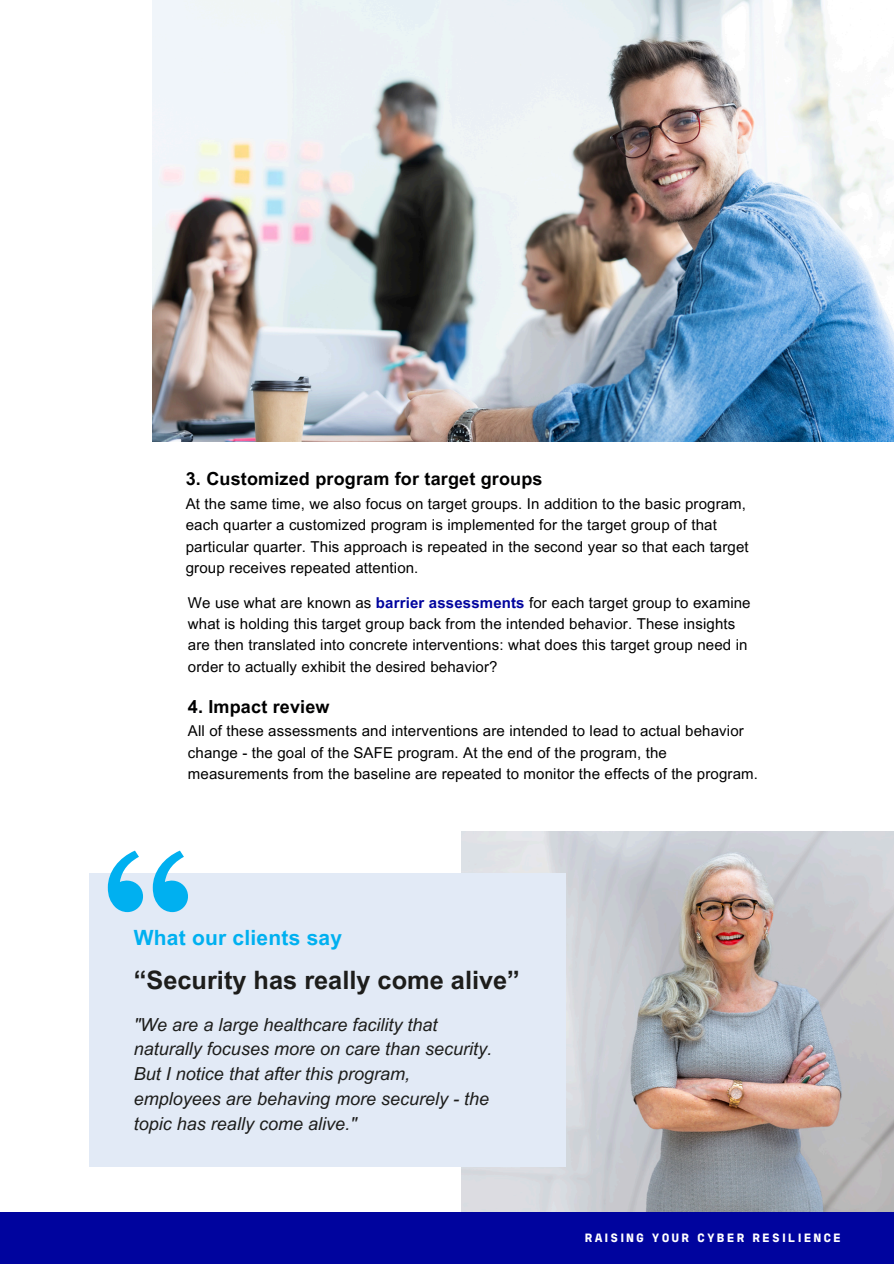
<style>
.page{position:relative;width:894px;height:1264px;background:#fff}
.page>*{position:absolute;margin:0;border:0;box-sizing:border-box;transform-origin:0 0}
.t1{font:700 25.35px "Arial MT Pro";color:#1d1d1b}
.t2{font:700 21px "Arial MT Pro";letter-spacing:.01em;color:#00b0f0}
.t3{font:italic 18px/24.8px "Arial MT Pro";color:#1d1d1b}
.t4{font:700 18px "Arial MT Pro";letter-spacing:.01em;color:#000001}
.t5{font:15px/21.3px "Arial MT Pro";letter-spacing:.01em;color:#000001}
.t6{font:700 expanded 12px "Bureau Veritas";letter-spacing:.17em;color:#fff}
.s1{font-weight:700;color:#00049e}
</style>
<div class="page">
<img style="left:152px;top:0;width:741px;height:441px">
<img style="left:461px;top:831px;width:432px;height:381px">
<div style="left:0;top:1212px;width:893px;height:51px;background:#00049e"></div>
<div style="left:89px;top:873px;width:476px;height:294px;background:#e2eaf6"></div>
<svg style="left:108px;top:850px;width:80px;height:62px"></svg>
<h3 class="t4" style="left:186px;top:472px;width:358px">3. Customized program for target groups</h3>
<h3 class="t5" style="left:186px;top:495px;width:564px">At the same time, we also focus on target groups. In addition to the basic program, each quarter a customized program is implemented for the target group of that particular quarter. This approach is repeated in the second year so that each target group receives repeated attention.</h3>
<p class="t5" style="left:188px;top:593px;width:564px">We use what are known as <span class="s1">barrier assessments</span> for each target group to examine what is holding this target group back from the intended behavior. These insights are then translated into concrete interventions: what does this target group need in order to actually exhibit the desired behavior?</p>
<p class="t4" style="left:188px;top:699px;width:143px">4. Impact review</p>
<p class="t5" style="left:188px;top:722px;width:571px">All of these assessments and interventions are intended to lead to actual behavior change - the goal of the SAFE program. At the end of the program, the measurements from the baseline are repeated to monitor the effects of the program.</p>
<h4 class="t2" style="left:134px;top:929px;width:210px">What our clients say</h4>
<p class="t1" style="left:134px;top:970px;width:387px">“Security has really come alive”</p>
<h4 class="t3" style="left:134px;top:1014px;width:360px">"We are a large healthcare facility that naturally focuses more on care than security.<br>But I notice that after this program, employees are behaving more securely - the topic has really come alive."</h4>
<h4 class="t6" style="left:584px;top:1233px;width:258px">RAISING YOUR CYBER RESILIENCE</h4>
</div>
